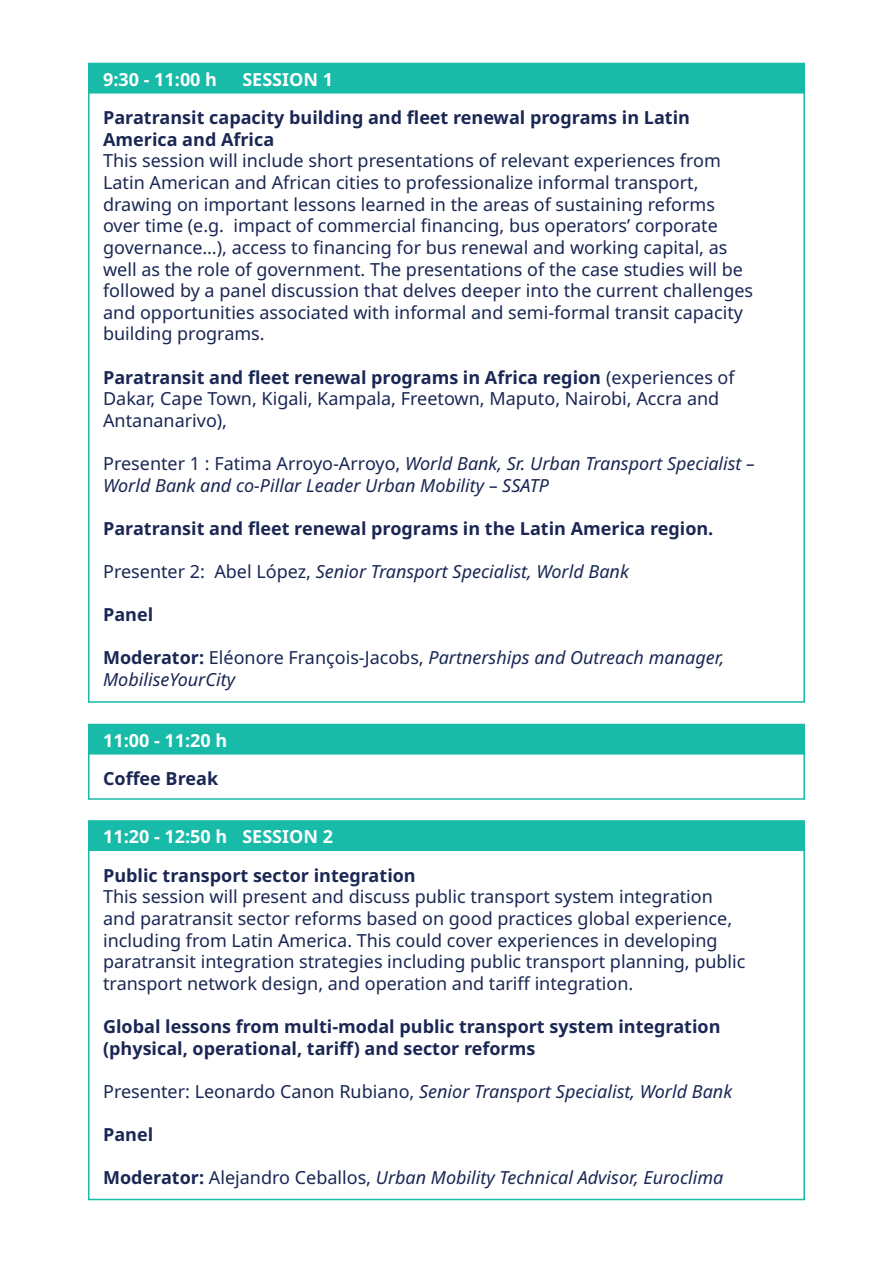
<style>
.page{position:relative;width:893px;height:1263px;background:#fff}
.page>*{position:absolute;margin:0;border:0;box-sizing:border-box;transform-origin:0 0}
.t1{font:18px/21.6px "Noto Sans";color:#1a2754}
.t2{font:italic 18px/21.6px "Noto Sans";color:#1a2754}
.t3{font:700 18px/21.6px "Noto Sans";color:#1a2754}
.t4{font:700 18px "Noto Sans";color:#fff}
.s1{font-weight:700}
.s2{font-style:normal}
.s3{font-weight:700;font-style:normal}
</style>
<div class="page">
<div style="left:88px;top:87px;width:717px;height:616px;background:#fff;border:2px solid #18baa8"></div>
<div style="left:88px;top:63px;width:717px;height:31px;background:#18baa8;border:2px solid #18baa8"></div>
<div style="left:88px;top:748px;width:717px;height:52px;background:#fff;border:2px solid #18baa8"></div>
<div style="left:88px;top:724px;width:717px;height:30px;background:#18baa8"></div>
<div style="left:88px;top:845px;width:717px;height:355px;background:#fff;border:2px solid #18baa8"></div>
<div style="left:88px;top:820px;width:717px;height:31px;background:#18baa8;border:2px solid #18baa8"></div>
<p class="t4" style="left:103px;top:69px;width:115px">9:30 - 11:00 h</p>
<p class="t3" style="left:103px;top:107px;width:588px">Paratransit capacity building and fleet renewal programs in Latin<br>America and Africa</p>
<p class="t1" style="left:103px;top:150px;width:652px">This session will include short presentations of relevant experiences from Latin American and African cities to professionalize informal transport, drawing on important lessons learned in the areas of sustaining reforms over time (e.g. impact of commercial financing, bus operators’ corporate governance…), access to financing for bus renewal and working capital, as well as the role of government. The presentations of the case studies will be followed by a panel discussion that delves deeper into the current challenges and opportunities associated with informal and semi-formal transit capacity building programs.</p>
<p class="t1" style="left:103px;top:366px;width:633px"><span class="s1">Paratransit and fleet renewal programs in Africa region</span> (experiences of<br>Dakar, Cape Town, Kigali, Kampala, Freetown, Maputo, Nairobi, Accra and<br>Antananarivo),</p>
<p class="t2" style="left:103px;top:453px;width:653px"><span class="s2">Presenter 1 : Fatima Arroyo-Arroyo,</span> World Bank, Sr. Urban Transport Specialist –<br>World Bank and co-Pillar Leader Urban Mobility – SSATP</p>
<p class="t3" style="left:103px;top:518px;width:612px">Paratransit and fleet renewal programs in the Latin America region.</p>
<p class="t2" style="left:103px;top:561px;width:527px"><span class="s2">Presenter 2: Abel López,</span> Senior Transport Specialist, World Bank</p>
<p class="t3" style="left:103px;top:604px;width:52px">Panel</p>
<p class="t2" style="left:103px;top:647px;width:623px"><span class="s3">Moderator:</span> <span class="s2">Eléonore François-Jacobs,</span> Partnerships and Outreach manager,<br>MobiliseYourCity</p>
<p class="t4" style="left:242px;top:69px;width:92px">SESSION 1</p>
<p class="t4" style="left:103px;top:730px;width:126px">11:00 - 11:20 h</p>
<p class="t3" style="left:103px;top:768px;width:117px">Coffee Break</p>
<p class="t4" style="left:103px;top:826px;width:126px">11:20 - 12:50 h</p>
<p class="t3" style="left:103px;top:865px;width:314px">Public transport sector integration</p>
<p class="t1" style="left:103px;top:886px;width:644px">This session will present and discuss public transport system integration and paratransit sector reforms based on good practices global experience, including from Latin America. This could cover experiences in developing paratransit integration strategies including public transport planning, public transport network design, and operation and tariff integration.</p>
<p class="t3" style="left:103px;top:1016px;width:619px">Global lessons from multi-modal public transport system integration (physical, operational, tariff) and sector reforms</p>
<p class="t2" style="left:103px;top:1081px;width:631px"><span class="s2">Presenter: Leonardo Canon Rubiano,</span> Senior Transport Specialist, World Bank</p>
<p class="t3" style="left:103px;top:1124px;width:52px">Panel</p>
<p class="t2" style="left:103px;top:1167px;width:622px"><span class="s3">Moderator:</span> <span class="s2">Alejandro Ceballos,</span> Urban Mobility Technical Advisor, Euroclima</p>
<p class="t4" style="left:242px;top:826px;width:92px">SESSION 2</p>
</div>
